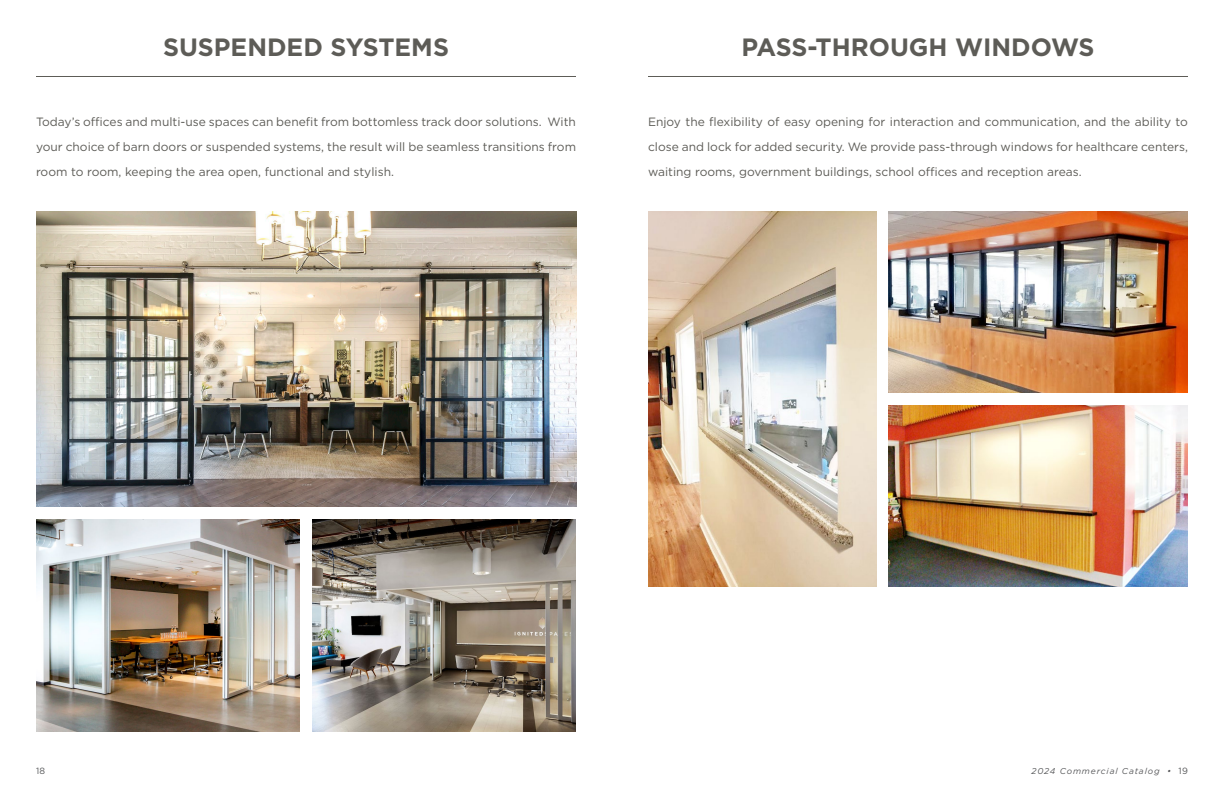
<style>
.page{position:relative;width:1224px;height:792px;background:#fff}
.page>*{position:absolute;margin:0;border:0;box-sizing:border-box;transform-origin:0 0}
.t1{font:700 25px "Gotham";color:#5d5c57}
.t2{font:12px/25px "Gotham";color:#5d5c57;text-align:justify}
.t3{font:9px "Gotham";color:#57585a}
.t4{font:italic 8.5px "Gotham";letter-spacing:.1em;color:#57585a}
.s1{font-style:normal;font-size:9px}
</style>
<div class="page">
<hr style="left:36px;top:76px;width:540px;height:1px;background:#5d5c57">
<img style="left:36px;top:519px;width:263px;height:213px">
<img style="left:36px;top:212px;width:540px;height:295px">
<img style="left:313px;top:519px;width:263px;height:213px">
<hr style="left:648px;top:76px;width:540px;height:1px;background:#5d5c57">
<img style="left:888px;top:212px;width:300px;height:180px">
<img style="left:648px;top:212px;width:229px;height:374px">
<img style="left:888px;top:406px;width:300px;height:180px">
<p class="t1" style="left:163px;top:31px;width:287px">SUSPENDED SYSTEMS</p>
<p class="t2" style="left:36px;top:109px;width:542px">Today’s offices and multi-use spaces can benefit from bottomless track door solutions. With your choice of barn doors or suspended systems, the result will be seamless transitions from room to room, keeping the area open, functional and stylish.</p>
<p class="t1" style="left:741px;top:31px;width:355px">PASS-THROUGH WINDOWS</p>
<p class="t2" style="left:648px;top:109px;width:542px">Enjoy the flexibility of easy opening for interaction and communication, and the ability to close and lock for added security. We provide pass-through windows for healthcare centers, waiting rooms, government buildings, school offices and reception areas.</p>
<p class="t3" style="left:36px;top:765px;width:11px">18</p>
<p class="t4" style="left:1032px;top:766px;width:158px">2024 Commercial Catalog • <span class="s1">19</span></p>
</div>
